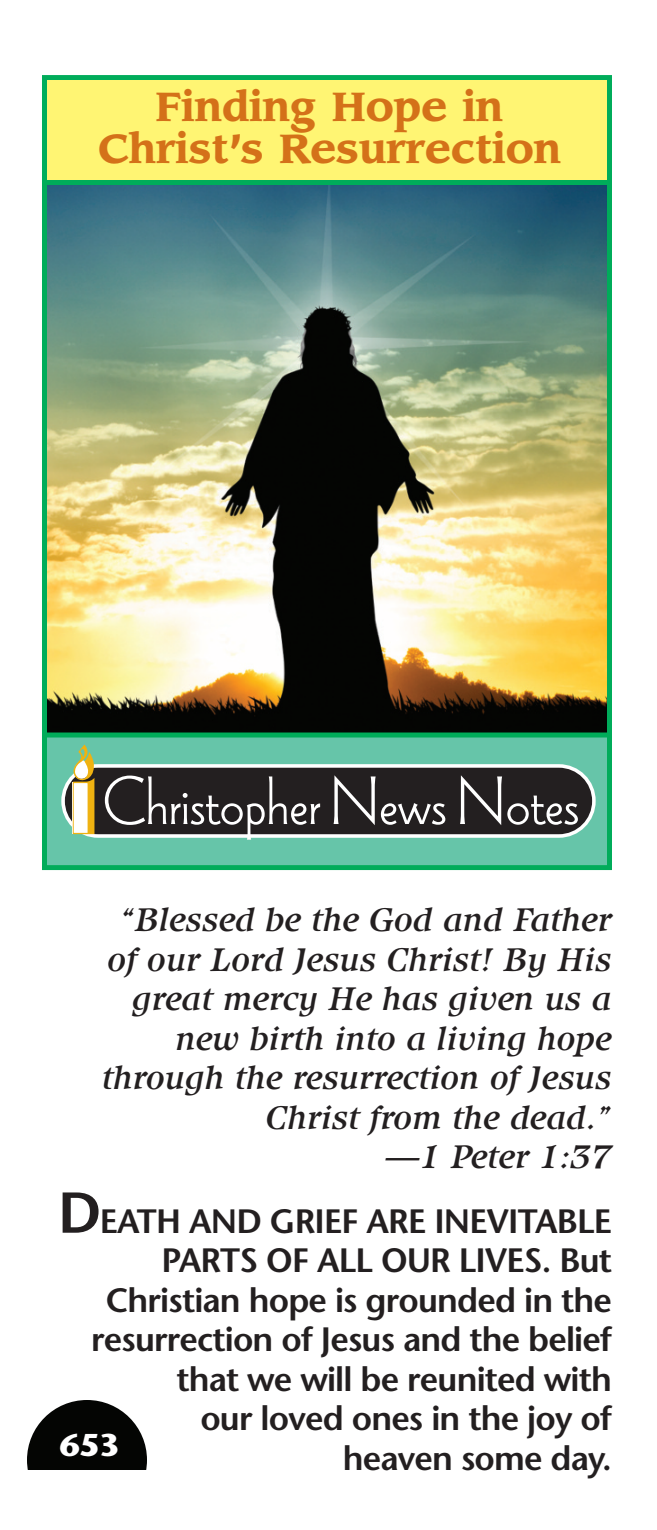
<style>
.page{position:relative;width:657px;height:1530px;background:#fff}
.page>*{position:absolute;margin:0;border:0;box-sizing:border-box;transform-origin:0 0}
.t1{font:71.25px "Wade Sans Light Plain";color:#fff}
.t2{font:700 40px/42.5px "Leawood";color:#d47119;text-align:center}
.t3{font:600 33.75px/39.5px "Stone Sans";letter-spacing:-.025em;color:#231f20;text-align:right}
.t4{font:italic 500 33.75px/39.5px "Isbell IT Cby BT";color:#231f20;text-align:right}
.t5{font:700 31.5px "Stone Sans";color:#fff}
.s1{font-size:57.5px}
</style>
<div class="page">
<div style="left:27px;top:1400px;width:120px;height:120px;background:#040503;border-radius:50%"></div>
<div style="left:19px;top:1470px;width:135px;height:51px;background:#fff"></div>
<img style="left:48px;top:185px;width:558px;height:548px">
<div style="left:42px;top:75px;width:570px;height:795px;border:5px solid #00ac5a"></div>
<div style="left:47px;top:80px;width:560px;height:105px;background:#fff573"></div>
<div style="left:47px;top:735px;width:560px;height:130px;background:#66c5a9"></div>
<div style="left:61px;top:764px;width:535px;height:74px;border:7px solid #fff;border-radius:33px"></div>
<div style="left:65px;top:768px;width:527px;height:66px;background:#231f20;border-radius:33px"></div>
<svg style="left:73px;top:745px;width:22px;height:89px"></svg>
<div style="left:45px;top:180px;width:564px;height:5px;background:#00ac5a"></div>
<div style="left:45px;top:733px;width:564px;height:5px;background:#00ac5a"></div>
<p class="t2" style="left:98px;top:89px;width:465px">Finding Hope in<br>Christ’s Resurrection</p>
<h1 class="t1" style="left:103px;top:776px;width:479px">Christopher News Notes</h1>
<p class="t4" style="left:102px;top:903px;width:511px">“Blessed be the God and Father of our Lord Jesus Christ! By His great mercy He has given us a new birth into a living hope through the resurrection of Jesus<br>Christ from the dead.”<br>—1 Peter 1:37</p>
<p class="t3" style="left:58px;top:1205px;width:556px"><span class="s1">D</span>EATH AND GRIEF ARE INEVITABLE<br>PARTS OF ALL OUR LIVES. But<br>Christian hope is grounded in the resurrection of Jesus and the belief that we will be reunited with<br>our loved ones in the joy of<br>heaven some day.</p>
<p class="t5" style="left:60px;top:1432px;width:61px">653</p>
</div>
